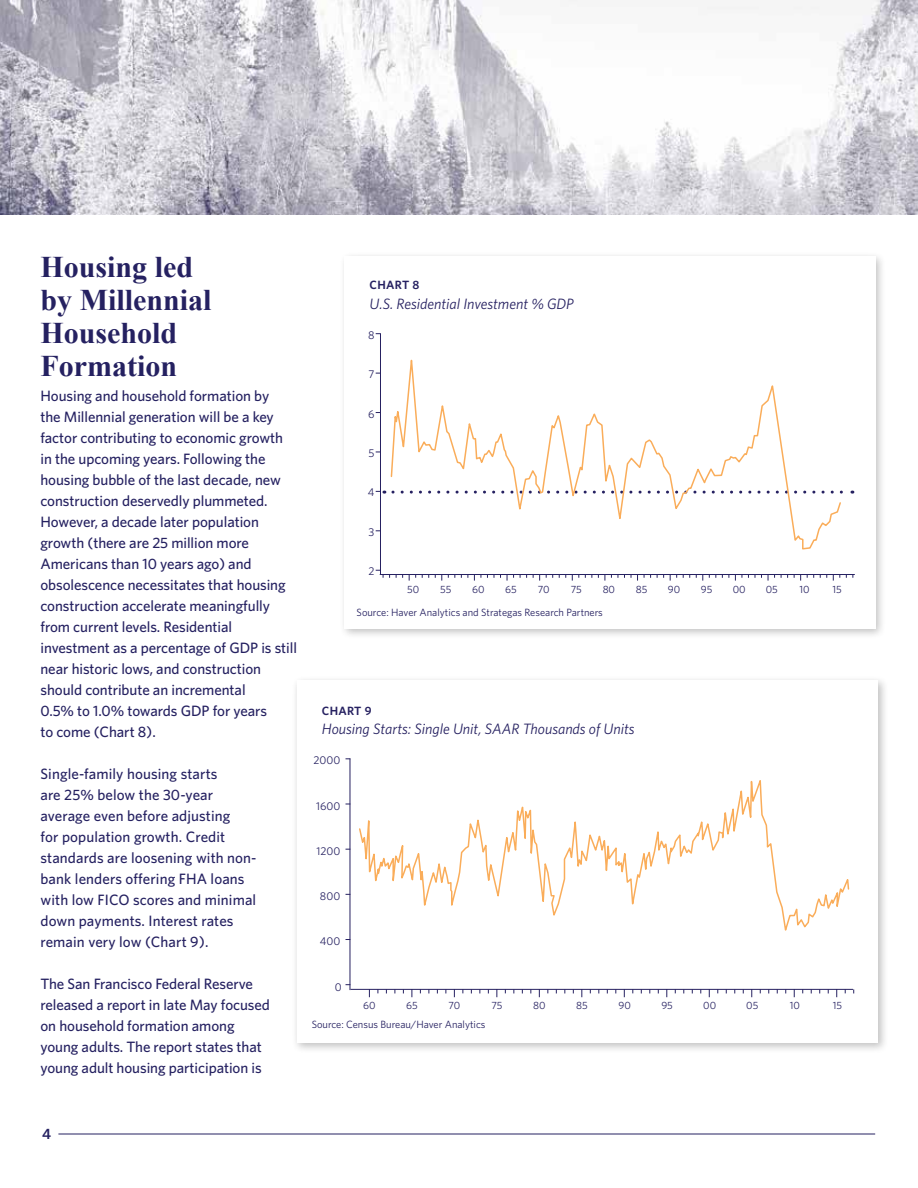
<style>
.page{position:relative;width:918px;height:1188px;background:#fff}
.page>*{position:absolute;margin:0;border:0;box-sizing:border-box;transform-origin:0 0}
.t1{font:700 30px/33px "Times New Roman";color:#252161}
.t2{font:500 15px/21px "Whitney";letter-spacing:-.005em;color:#252161}
.t3{font:italic 15px "Whitney";color:#262161}
.t4{font:600 15px "Whitney";color:#252161}
.t5{font:600 12px "Whitney";letter-spacing:.025em;color:#262161}
.t6{font:11.25px "Whitney";color:#262161}
.t7{font:10.5px "Whitney";color:#262161}
.s1{color:#262161}
</style>
<div class="page">
<hr style="left:58px;top:1134px;width:817px;height:1px;background:#252161">
<img style="left:0;top:0;width:918px;height:214px">
<div style="left:339px;top:251px;width:547px;height:389px;background:#000;opacity:.25"></div>
<div style="left:344px;top:256px;width:531px;height:373px;background:#fff"></div>
<hr style="left:380px;top:333px;width:1px;height:241px;background:#262161">
<hr style="left:380px;top:574px;width:475px;height:1px;background:#262161">
<svg style="left:729px;top:575px;width:7px;height:6px"></svg>
<svg style="left:468px;top:575px;width:7px;height:6px"></svg>
<svg style="left:376px;top:570px;width:14px;height:8px"></svg>
<svg style="left:376px;top:491px;width:9px;height:3px"></svg>
<svg style="left:390px;top:359px;width:452px;height:191px"></svg>
<div style="left:292px;top:675px;width:597px;height:379px;background:#000;opacity:.25"></div>
<div style="left:297px;top:680px;width:581px;height:363px;background:#fff"></div>
<hr style="left:350px;top:758px;width:1px;height:232px;background:#262161">
<hr style="left:351px;top:989px;width:502px;height:1px;background:#262161">
<svg style="left:359px;top:780px;width:491px;height:151px"></svg>
<h1 class="t1" style="left:40px;top:250px;width:172px">Housing led by Millennial<br>Household<br>Formation</h1>
<p class="t2" style="left:40px;top:385px;width:258px">Housing and household formation by<br>the Millennial generation will be a key factor contributing to economic growth in the upcoming years. Following the housing bubble of the last decade, new construction deservedly plummeted.<br>However, a decade later population growth (there are 25 million more Americans than 10 years ago) and obsolescence necessitates that housing construction accelerate meaningfully from current levels. Residential investment as a percentage of GDP is still near historic lows, and construction should contribute an incremental<br>0.5% to 1.0% towards GDP for years<br>to come <span class="s1">(Chart 8).</span></p>
<p class="t2" style="left:40px;top:763px;width:218px">Single-family housing starts<br>are 25% below the 30-year average even before adjusting<br>for population growth. Credit standards are loosening with non&shy;bank lenders offering FHA loans with low FICO scores and minimal down payments. Interest rates remain very low <span class="s1">(Chart 9).</span></p>
<p class="t2" style="left:40px;top:973px;width:231px">The San Francisco Federal Reserve released a report in late May focused on household formation among young adults. The report states that young adult housing participation is</p>
<p class="t5" style="left:370px;top:278px;width:51px">CHART 8</p>
<p class="t3" style="left:370px;top:295px;width:206px">U.S. Residential Investment % GDP</p>
<p class="t6" style="left:368px;top:328px;width:8px">8</p>
<p class="t6" style="left:368px;top:368px;width:7px">7</p>
<p class="t6" style="left:368px;top:407px;width:8px">6</p>
<p class="t6" style="left:368px;top:447px;width:8px">5</p>
<p class="t6" style="left:368px;top:486px;width:8px">4</p>
<p class="t6" style="left:369px;top:525px;width:7px">3</p>
<p class="t6" style="left:368px;top:565px;width:8px">2</p>
<p class="t7" style="left:407px;top:583px;width:14px">50</p>
<p class="t7" style="left:440px;top:583px;width:13px">55</p>
<p class="t7" style="left:472px;top:583px;width:14px">60</p>
<p class="t7" style="left:505px;top:583px;width:13px">65</p>
<p class="t7" style="left:538px;top:583px;width:13px">70</p>
<p class="t7" style="left:571px;top:583px;width:13px">75</p>
<p class="t7" style="left:603px;top:583px;width:14px">80</p>
<p class="t7" style="left:636px;top:583px;width:13px">85</p>
<p class="t7" style="left:668px;top:583px;width:14px">90</p>
<p class="t7" style="left:701px;top:583px;width:13px">95</p>
<p class="t7" style="left:733px;top:583px;width:14px">00</p>
<p class="t7" style="left:766px;top:583px;width:14px">05</p>
<p class="t7" style="left:799px;top:583px;width:12px">10</p>
<p class="t7" style="left:832px;top:583px;width:11px">15</p>
<p class="t7" style="left:357px;top:606px;width:248px">Source: Haver Analytics and Strategas Research Partners</p>
<p class="t5" style="left:322px;top:703px;width:51px">CHART 9</p>
<p class="t3" style="left:322px;top:720px;width:314px">Housing Starts: Single Unit, SAAR Thousands of Units</p>
<p class="t6" style="left:313px;top:754px;width:28px">2000</p>
<p class="t6" style="left:316px;top:799px;width:26px">1600</p>
<p class="t6" style="left:316px;top:844px;width:25px">1200</p>
<p class="t6" style="left:320px;top:890px;width:22px">800</p>
<p class="t6" style="left:320px;top:935px;width:22px">400</p>
<p class="t6" style="left:335px;top:980px;width:8px">0</p>
<p class="t7" style="left:363px;top:999px;width:14px">60</p>
<p class="t7" style="left:406px;top:999px;width:13px">65</p>
<p class="t7" style="left:448px;top:999px;width:13px">70</p>
<p class="t7" style="left:491px;top:999px;width:13px">75</p>
<p class="t7" style="left:533px;top:999px;width:14px">80</p>
<p class="t7" style="left:576px;top:999px;width:13px">85</p>
<p class="t7" style="left:618px;top:999px;width:14px">90</p>
<p class="t7" style="left:661px;top:999px;width:13px">95</p>
<p class="t7" style="left:703px;top:999px;width:14px">00</p>
<p class="t7" style="left:746px;top:999px;width:14px">05</p>
<p class="t7" style="left:790px;top:999px;width:12px">10</p>
<p class="t7" style="left:833px;top:999px;width:11px">15</p>
<p class="t7" style="left:312px;top:1018px;width:175px">Source: Census Bureau/Haver Analytics</p>
<p class="t4" style="left:42px;top:1124px;width:10px">4</p>
</div>
